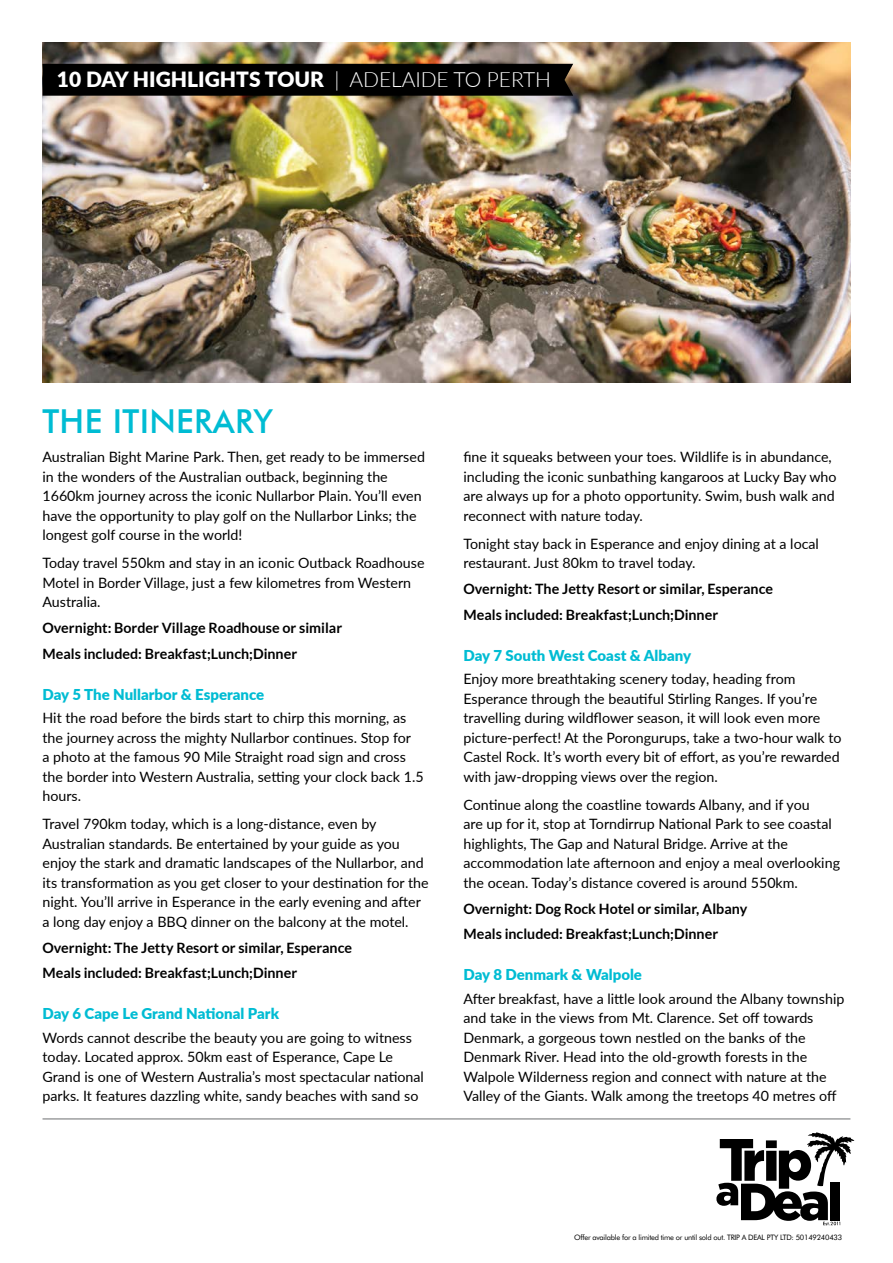
<style>
.page{position:relative;width:893px;height:1263px;background:#fff}
.page>*{position:absolute;margin:0;border:0;box-sizing:border-box;transform-origin:0 0}
.t1{font:500 33px "Futura BT";letter-spacing:.01em;color:#00bcd3}
.t2{font:900 21px "Lato";color:#fff}
.t3{font:900 15px "Lato";color:#00bcd3}
.t4{font:14.25px/19.5px "Lato";color:#000}
.t5{font:700 14.25px/25.8px "Lato";color:#000}
.t6{font:7.5px "Futura BT";letter-spacing:-.03em;color:#000}
.s1{font-weight:300}
</style>
<div class="page">
<svg style="left:716px;top:1132px;width:138px;height:93px"></svg>
<hr style="left:43px;top:1119px;width:807px;height:1px;background:#6d6e71">
<img style="left:43px;top:43px;width:807px;height:340px">
<div style="left:43px;top:64px;width:530px;height:32px;background:#000"></div>
<h2 class="t2" style="left:57px;top:63px;width:495px">10 DAY HIGHLIGHTS TOUR <span class="s1">| ADELAIDE TO PERTH</span></h2>
<h1 class="t1" style="left:43px;top:402px;width:232px">THE ITINERARY</h1>
<p class="t4" style="left:43px;top:447px;width:384px">Australian Bight Marine Park. Then, get ready to be immersed in the wonders of the Australian outback, beginning the 1660km journey across the iconic Nullarbor Plain. You’ll even have the opportunity to play golf on the Nullarbor Links; the longest golf course in the world!</p>
<p class="t4" style="left:43px;top:553px;width:384px">Today travel 550km and stay in an iconic Outback Roadhouse<br>Motel in Border Village, just a few kilometres from Western<br>Australia.</p>
<p class="t5" style="left:43px;top:615px;width:301px">Overnight: Border Village Roadhouse or similar<br>Meals included: Breakfast;Lunch;Dinner</p>
<p class="t3" style="left:43px;top:683px;width:223px">Day 5 The Nullarbor &amp; Esperance</p>
<p class="t4" style="left:43px;top:708px;width:383px">Hit the road before the birds start to chirp this morning, as the journey across the mighty Nullarbor continues. Stop for<br>a photo at the famous 90 Mile Straight road sign and cross the border into Western Australia, setting your clock back 1.5 hours.</p>
<p class="t4" style="left:43px;top:814px;width:388px">Travel 790km today, which is a long-distance, even by Australian standards. Be entertained by your guide as you enjoy the stark and dramatic landscapes of the Nullarbor, and its transformation as you get closer to your destination for the night. You’ll arrive in Esperance in the early evening and after a long day enjoy a BBQ dinner on the balcony at the motel.</p>
<p class="t5" style="left:43px;top:934px;width:311px">Overnight: The Jetty Resort or similar, Esperance<br>Meals included: Breakfast;Lunch;Dinner</p>
<p class="t3" style="left:43px;top:1002px;width:238px">Day 6 Cape Le Grand National Park</p>
<p class="t4" style="left:43px;top:1027px;width:383px">Words cannot describe the beauty you are going to witness today. Located approx. 50km east of Esperance, Cape Le Grand is one of Western Australia’s most spectacular national parks. It features dazzling white, sandy beaches with sand so</p>
<p class="t4" style="left:463px;top:447px;width:375px">fine it squeaks between your toes. Wildlife is in abundance, including the iconic sunbathing kangaroos at Lucky Bay who are always up for a photo opportunity. Swim, bush walk and reconnect with nature today.</p>
<p class="t4" style="left:463px;top:533px;width:357px">Tonight stay back in Esperance and enjoy dining at a local restaurant. Just 80km to travel today.</p>
<p class="t5" style="left:463px;top:576px;width:311px">Overnight: The Jetty Resort or similar, Esperance<br>Meals included: Breakfast;Lunch;Dinner</p>
<p class="t3" style="left:463px;top:644px;width:229px">Day 7 South West Coast &amp; Albany</p>
<p class="t4" style="left:463px;top:669px;width:380px">Enjoy more breathtaking scenery today, heading from Esperance through the beautiful Stirling Ranges. If you’re travelling during wildflower season, it will look even more picture-perfect! At the Porongurups, take a two-hour walk to Castel Rock. It’s worth every bit of effort, as you’re rewarded with jaw-dropping views over the region.</p>
<p class="t4" style="left:463px;top:794px;width:378px">Continue along the coastline towards Albany, and if you<br>are up for it, stop at Torndirrup National Park to see coastal highlights, The Gap and Natural Bridge. Arrive at the accommodation late afternoon and enjoy a meal overlooking the ocean. Today’s distance covered is around 550km.</p>
<p class="t5" style="left:463px;top:895px;width:285px">Overnight: Dog Rock Hotel or similar, Albany<br>Meals included: Breakfast;Lunch;Dinner</p>
<p class="t3" style="left:463px;top:963px;width:180px">Day 8 Denmark &amp; Walpole</p>
<p class="t4" style="left:463px;top:988px;width:382px">After breakfast, have a little look around the Albany township and take in the views from Mt. Clarence. Set off towards Denmark, a gorgeous town nestled on the banks of the Denmark River. Head into the old-growth forests in the Walpole Wilderness region and connect with nature at the Valley of the Giants. Walk among the treetops 40 metres off</p>
<p class="t6" style="left:574px;top:1232px;width:269px">Offer available for a limited time or until sold out. TRIP A DEAL PTY LTD: 50149240433</p>
</div>
